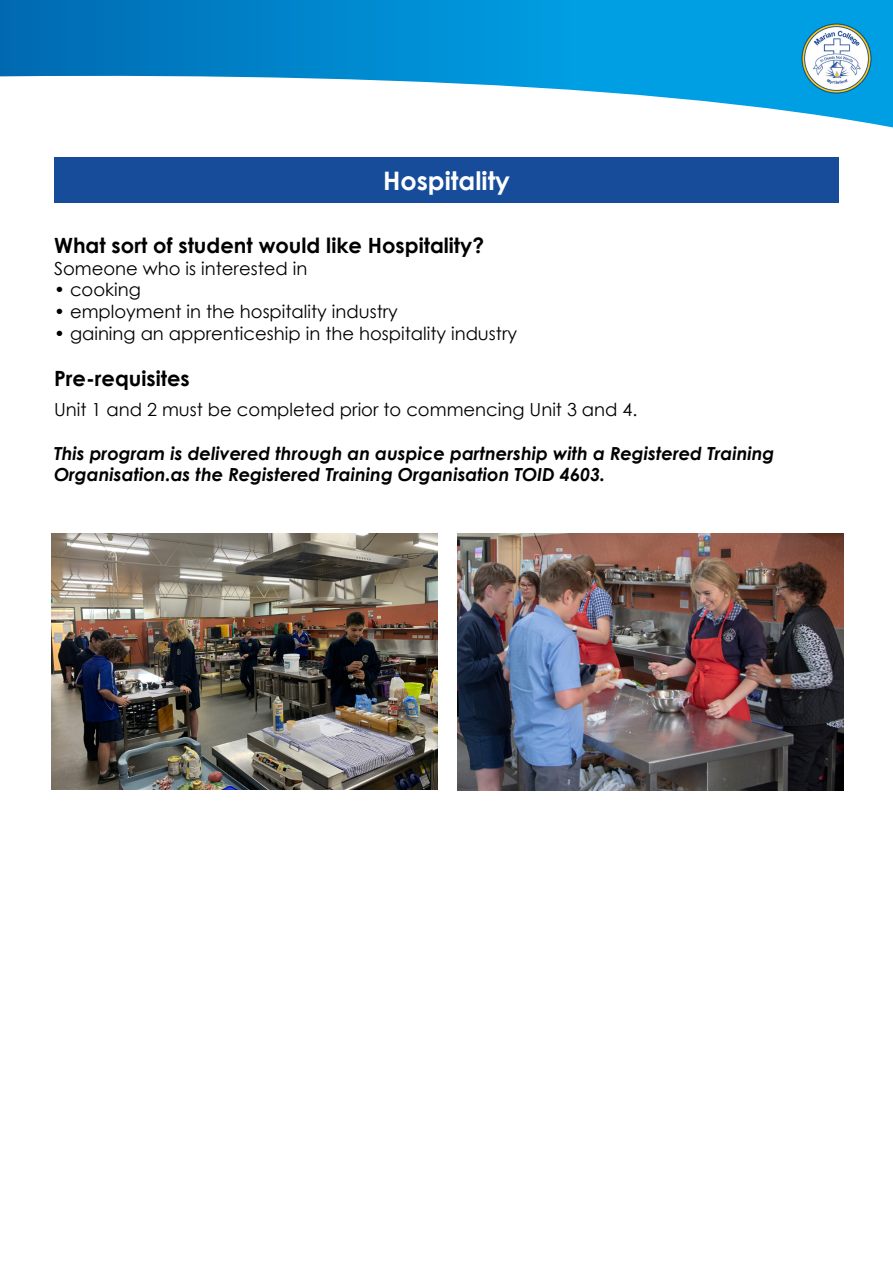
<style>
.page{position:relative;width:893px;height:1263px;background:#fff}
.page>*{position:absolute;margin:0;border:0;box-sizing:border-box;transform-origin:0 0}
.t1{font:700 25.5px "Century Gothic";color:#fff}
.t2{font:700 21px "Century Gothic";color:#000}
.t3{font:18px "Century Gothic";color:#000}
.t4{font:italic 700 18px/21.6px "Century Gothic";color:#000}
</style>
<div class="page">
<svg style="left:0;top:0;width:893px;height:128px"></svg>
<img style="left:799px;top:21px;width:75px;height:75px">
<div style="left:54px;top:157px;width:785px;height:46px;background:#164c9a"></div>
<img style="left:51px;top:534px;width:386px;height:255px">
<img style="left:457px;top:533px;width:387px;height:258px">
<h1 class="t1" style="left:383px;top:161px;width:128px">Hospitality</h1>
<p class="t2" style="left:54px;top:230px;width:432px">What sort of student would like Hospitality?</p>
<p class="t3" style="left:54px;top:256px;width:255px">Someone who is interested in</p>
<p class="t3" style="left:54px;top:277px;width:88px">• cooking</p>
<p class="t3" style="left:54px;top:299px;width:345px">• employment in the hospitality industry</p>
<p class="t3" style="left:54px;top:320px;width:464px">• gaining an apprenticeship in the hospitality industry</p>
<p class="t2" style="left:54px;top:363px;width:137px">Pre-requisites</p>
<p class="t3" style="left:54px;top:397px;width:585px">Unit 1 and 2 must be completed prior to commencing Unit 3 and 4.</p>
<p class="t4" style="left:54px;top:441px;width:722px">This program is delivered through an auspice partnership with a Registered Training<br>Organisation.as the Registered Training Organisation TOID 4603.</p>
</div>
